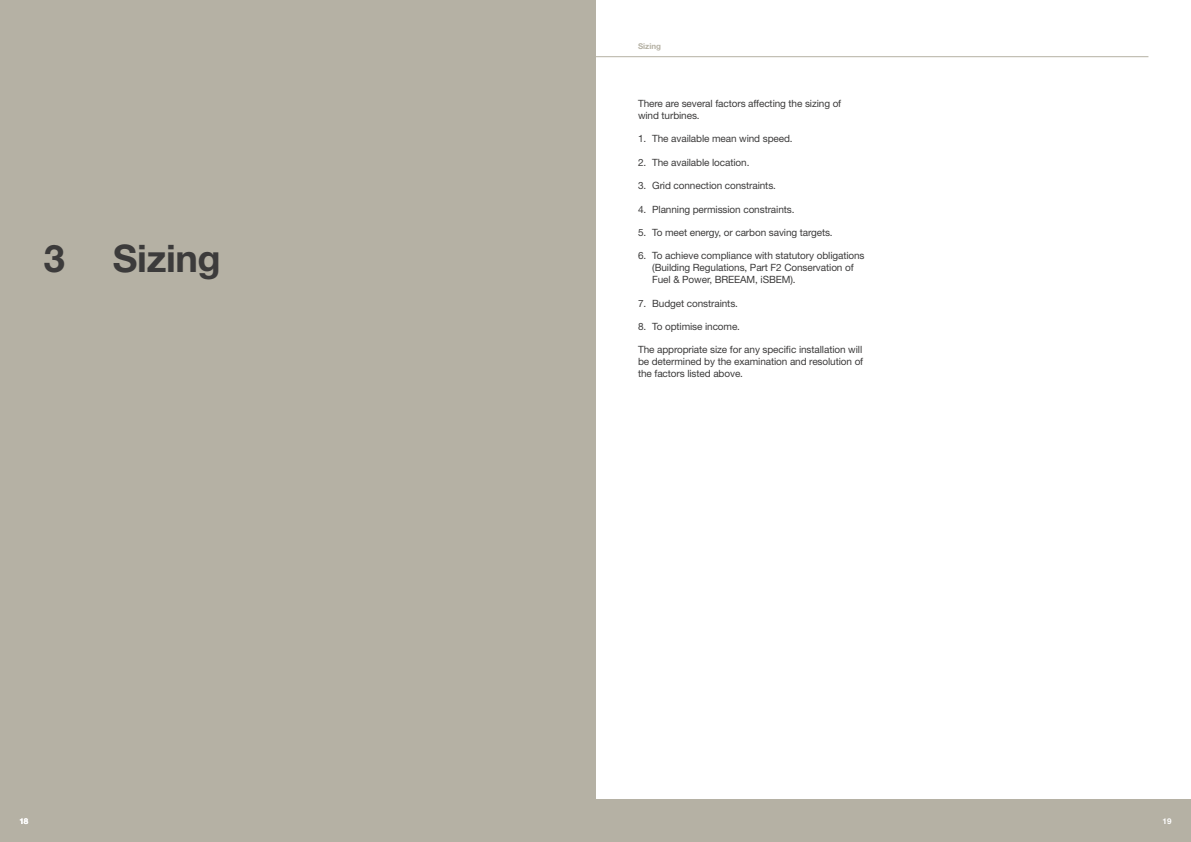
<style>
.page{position:relative;width:1191px;height:842px;background:#fff}
.page>*{position:absolute;margin:0;border:0;box-sizing:border-box;transform-origin:0 0}
.t1{font:700 38px "Helvetica Neue";letter-spacing:-.01em;color:#3c3b3b}
.t2{font:10px/12px "Helvetica Neue";letter-spacing:-.01em;color:#3c3b3b}
.t3{font:700 8px "Helvetica Neue";color:#b5b1a4}
.t4{font:700 8px "Helvetica Neue";color:#fff}
</style>
<div class="page">
<div style="left:0;top:799px;width:595px;height:43px;background:#b5b1a4"></div>
<div style="left:595px;top:799px;width:596px;height:43px;background:#b5b1a4"></div>
<hr style="left:595px;top:56px;width:553px;height:1px;background:#b5b1a4">
<div style="left:0;top:0;width:595px;height:806px;background:#b5b1a4"></div>
<h1 class="t1" style="left:44px;top:244px;width:23px">3</h1>
<h1 class="t1" style="left:113px;top:244px;width:109px">Sizing</h1>
<p class="t3" style="left:638px;top:43px;width:25px">Sizing</p>
<p class="t2" style="left:638px;top:99px;width:205px">There are several factors affecting the sizing of wind turbines.</p>
<p class="t2" style="left:638px;top:134px;width:156px">1. The available mean wind speed.</p>
<p class="t2" style="left:638px;top:157px;width:113px">2. The available location.</p>
<p class="t2" style="left:638px;top:181px;width:139px">3. Grid connection constraints.</p>
<p class="t2" style="left:638px;top:204px;width:158px">4. Planning permission constraints.</p>
<p class="t2" style="left:638px;top:227px;width:196px">5. To meet energy, or carbon saving targets.</p>
<p class="t2" style="left:652px;top:251px;width:214px;text-indent:-14px">6. To achieve compliance with statutory obligations (Building Regulations, Part F2 Conservation of<br>Fuel &amp; Power, BREEAM, iSBEM).</p>
<p class="t2" style="left:638px;top:298px;width:101px">7. Budget constraints.</p>
<p class="t2" style="left:638px;top:321px;width:104px">8. To optimise income.</p>
<p class="t2" style="left:638px;top:345px;width:227px;text-align:justify">The appropriate size for any specific installation will be determined by the examination and resolution of the factors listed above.</p>
<p class="t4" style="left:19px;top:818px;width:10px">18</p>
<p class="t4" style="left:1162px;top:818px;width:10px">19</p>
</div>
